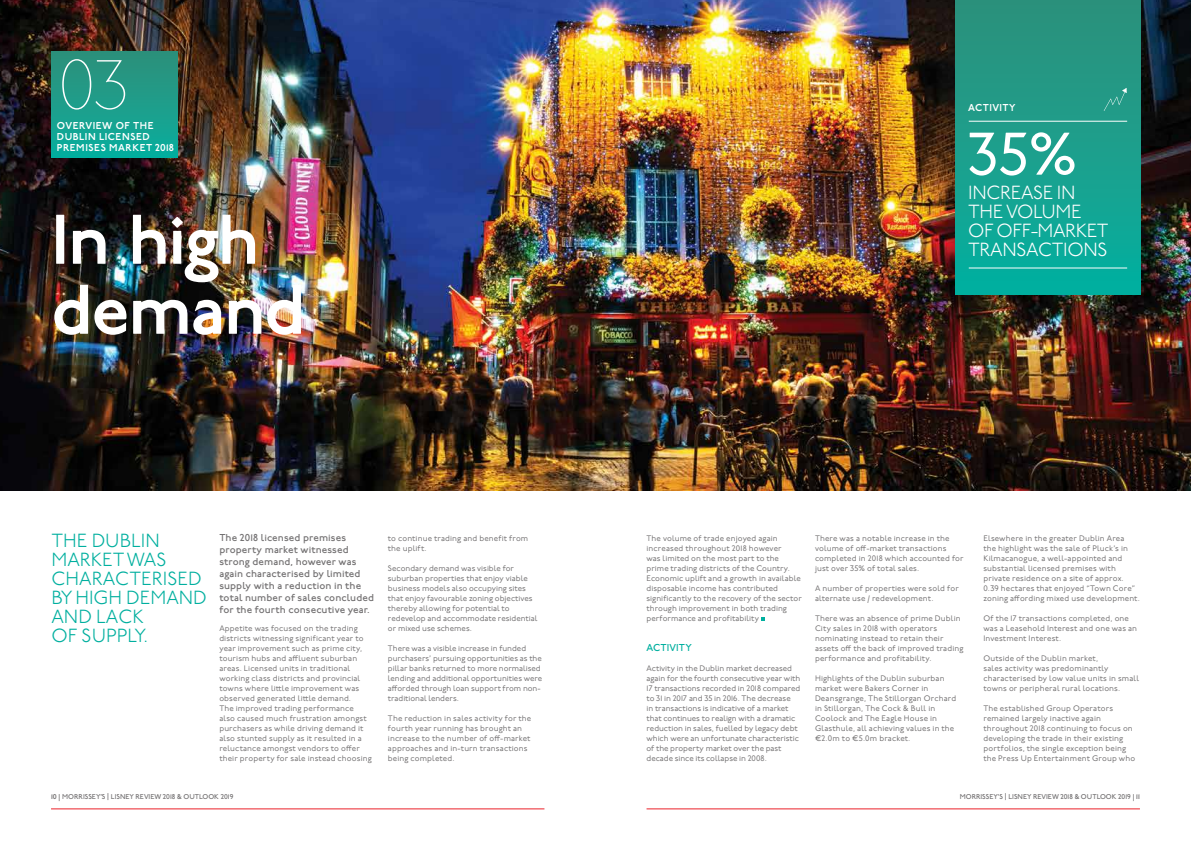
<style>
.page{position:relative;width:1191px;height:842px;background:#fff}
.page>*{position:absolute;margin:0;border:0;box-sizing:border-box;transform-origin:0 0}
.t1{font:600 70px/70px "P22 Underground";letter-spacing:-.025em;color:#fff}
.t2{font:100 69.1px "P22 Underground";color:#fff}
.t3{font:60px "P22 Underground";color:#fff}
.t4{font:300 19px/19px "P22 Underground";color:#00af9f}
.t5{font:300 19px/19px "P22 Underground";letter-spacing:-.02em;color:#fff}
.t6{font:500 10px/12px "P22 Underground";letter-spacing:.01em;color:#737172}
.t7{font:600 10px/11px "P22 Underground";letter-spacing:.055em;color:#fff}
.t8{font:500 10px "P22 Underground";letter-spacing:.01em;color:#00af9f}
.t9{font:8px/10px "P22 Underground";letter-spacing:.015em;color:#737172}
.t10{font:8px/10px "P22 Underground";letter-spacing:-.005em;color:#737172}
.t11{font:500 7px "P22 Underground";color:#737172}
.s1{font-weight:600}
</style>
<div class="page">
<hr style="left:51px;top:808px;width:493px;height:1px;background:#eb212a">
<hr style="left:646px;top:808px;width:494px;height:1px;background:#eb212a">
<img style="left:0;top:0;width:1191px;height:490px">
<div style="left:955px;top:0;width:185px;height:294px;background:linear-gradient(to bottom,#2f8f7a,#07b0a0)"></div>
<hr style="left:968px;top:121px;width:159px;height:1px;background:#fff">
<hr style="left:968px;top:267px;width:159px;height:1px;background:#fff">
<svg style="left:761px;top:617px;width:4px;height:4px"></svg>
<svg style="left:1103px;top:88px;width:23px;height:23px"></svg>
<div style="left:51px;top:51px;width:127px;height:106px;background:linear-gradient(to bottom,#2f8f79,#09ad9d)"></div>
<h2 class="t2" style="left:57px;top:47px;width:75px">03</h2>
<p class="t7" style="left:57px;top:121px;width:119px">OVERVIEW OF THE<br>DUBLIN LICENSED<br>PREMISES MARKET 2018</p>
<h1 class="t1" style="left:51px;top:208px;width:256px">In high demand</h1>
<h3 class="t4" style="left:51px;top:532px;width:157px">THE DUBLIN<br>MARKET WAS<br>CHARACTERISED<br>BY HIGH DEMAND<br>AND LACK<br>OF SUPPLY.</h3>
<p class="t6" style="left:219px;top:532px;width:156px">The 2018 licensed premises property market witnessed strong demand, however was again characterised by limited supply with a reduction in the total number of sales concluded for the fourth consecutive year.</p>
<p class="t9" style="left:219px;top:624px;width:154px">Appetite was focused on the trading districts witnessing significant year to year improvement such as prime city, tourism hubs and affluent suburban areas. Licensed units in traditional working class districts and provincial towns where little improvement was observed generated little demand.<br>The improved trading performance<br>also caused much frustration amongst purchasers as while driving demand it also stunted supply as it resulted in a reluctance amongst vendors to offer their property for sale instead choosing</p>
<p class="t9" style="left:388px;top:534px;width:142px">to continue trading and benefit from the uplift.</p>
<p class="t9" style="left:388px;top:564px;width:151px">Secondary demand was visible for suburban properties that enjoy viable business models also occupying sites that enjoy favourable zoning objectives thereby allowing for potential to redevelop and accommodate residential or mixed use schemes.</p>
<p class="t10" style="left:388px;top:644px;width:156px">There was a visible increase in funded purchasers’ pursuing opportunities as the pillar banks returned to more normalised lending and additional opportunities were afforded through loan support from non&shy;traditional lenders.</p>
<p class="t9" style="left:388px;top:714px;width:145px">The reduction in sales activity for the fourth year running has brought an increase to the number of off-market approaches and in-turn transactions being completed.</p>
<p class="t7" style="left:968px;top:102px;width:49px">ACTIVITY</p>
<h3 class="t3" style="left:967px;top:121px;width:111px">35%</h3>
<h3 class="t5" style="left:968px;top:184px;width:142px">INCREASE IN<br>THE VOLUME<br>OF OFF-MARKET<br>TRANSACTIONS</h3>
<p class="t9" style="left:646px;top:534px;width:157px">The volume of trade enjoyed again increased throughout 2018 however<br>was limited on the most part to the prime trading districts of the Country.<br>Economic uplift and a growth in available disposable income has contributed significantly to the recovery of the sector through improvement in both trading performance and profitability</p>
<p class="t8" style="left:646px;top:642px;width:47px">ACTIVITY</p>
<p class="t10" style="left:646px;top:664px;width:155px">Activity in the Dublin market decreased again for the fourth consecutive year with 17 transactions recorded in 2018 compared to 31 in 2017 and 35 in 2016. The decrease<br>in transactions is indicative of a market that continues to realign with a dramatic reduction in sales, fuelled by legacy debt which were an unfortunate characteristic of the property market over the past decade since its collapse in 2008.</p>
<p class="t9" style="left:815px;top:534px;width:150px">There was a notable increase in the volume of off-market transactions completed in 2018 which accounted for just over 35% of total sales.</p>
<p class="t9" style="left:815px;top:584px;width:145px">A number of properties were sold for alternate use / redevelopment.</p>
<p class="t9" style="left:815px;top:614px;width:150px">There was an absence of prime Dublin City sales in 2018 with operators nominating instead to retain their assets off the back of improved trading performance and profitability.</p>
<p class="t9" style="left:815px;top:674px;width:143px">Highlights of the Dublin suburban market were Bakers Corner in<br>Deansgrange, The Stillorgan Orchard in Stillorgan, The Cock &amp; Bull in<br>Coolock and The Eagle House in<br>Glasthule, all achieving values in the €2.0m to €5.0m bracket.</p>
<p class="t9" style="left:983px;top:534px;width:158px">Elsewhere in the greater Dublin Area<br>the highlight was the sale of Pluck’s in Kilmacanogue, a well-appointed and substantial licensed premises with private residence on a site of approx.<br>0.39 hectares that enjoyed “Town Core” zoning affording mixed use development.</p>
<p class="t9" style="left:983px;top:614px;width:155px">Of the 17 transactions completed, one was a Leasehold Interest and one was an<br>Investment Interest.</p>
<p class="t9" style="left:983px;top:654px;width:157px">Outside of the Dublin market,<br>sales activity was predominantly characterised by low value units in small towns or peripheral rural locations.</p>
<p class="t9" style="left:983px;top:704px;width:153px">The established Group Operators remained largely inactive again throughout 2018 continuing to focus on developing the trade in their existing portfolios, the single exception being the Press Up Entertainment Group who</p>
<p class="t11" style="left:51px;top:793px;width:184px"><span class="s1">10</span> | MORRISSEY’S | LISNEY REVIEW 2018 &amp; OUTLOOK 2019</p>
<p class="t11" style="left:959px;top:793px;width:182px">MORRISSEY’S | LISNEY REVIEW 2018 &amp; OUTLOOK 2019 | <span class="s1">11</span></p>
</div>
